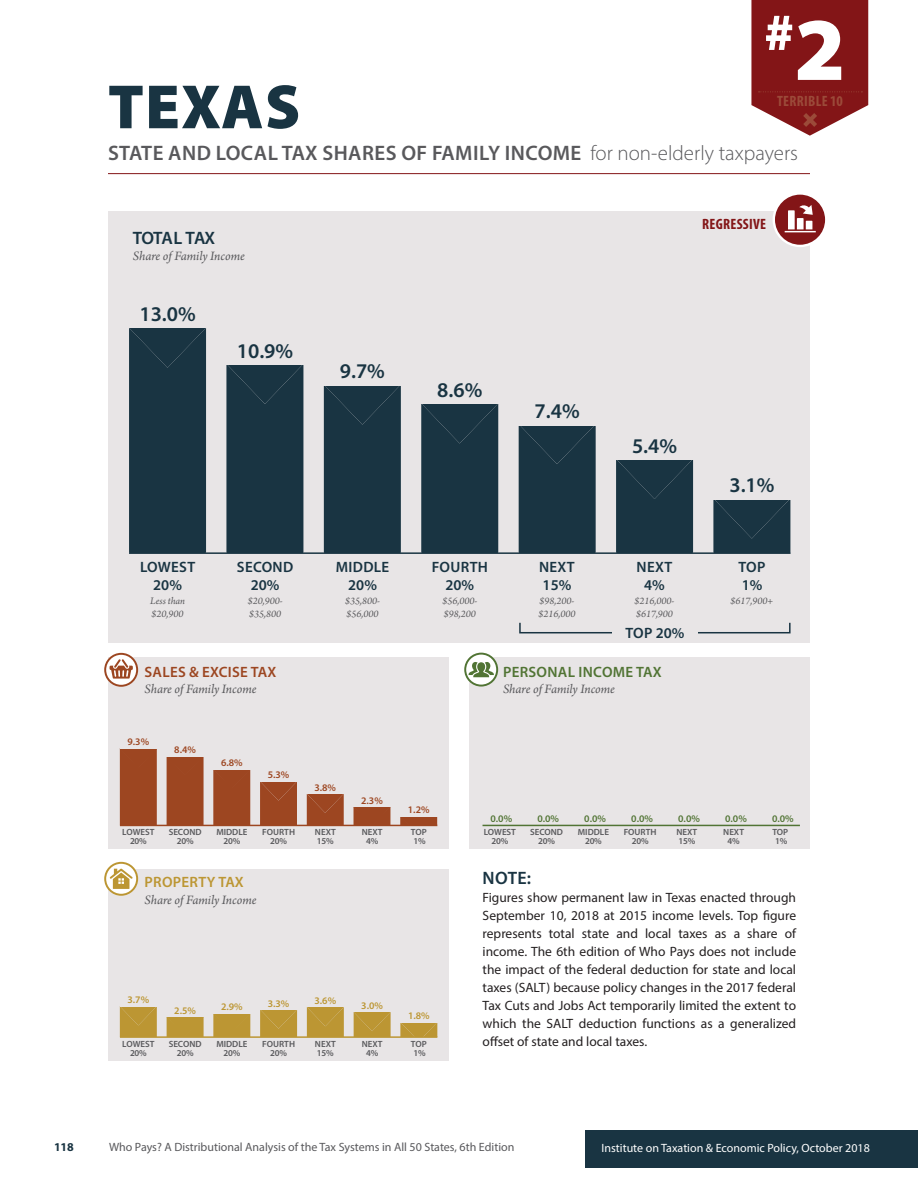
<style>
.page{position:relative;width:918px;height:1188px;background:#fff}
.page>*{position:absolute;margin:0;border:0;box-sizing:border-box;transform-origin:0 0}
.t1{font:111.45px/97.4px "Chartwell Bars";color:#193442;scale:1.8 1}
.t2{font:900 63px "Myriad Pro";letter-spacing:.02em;color:#193442}
.t3{font:53.7px/47px "Chartwell Bars";color:#517434;text-align:justify;scale:1.8 1}
.t4{font:53.55px/46.8px "Chartwell Bars";color:#bc9633;scale:1.8 1}
.t5{font:53.4px/46.8px "Chartwell Bars";color:#9d4621;scale:1.8 1}
.t6{font:900 52.5px "Myriad Pro";color:#fff}
.t7{font:600 21px "Myriad Pro";letter-spacing:.02em;color:#59595c}
.t8{font:600 21px "Myriad Pro";color:#193442}
.t9{font:600 18px "Myriad Pro";letter-spacing:-.055em;color:#193442}
.t10{font:600 15px/18px "Myriad Pro";letter-spacing:.02em;color:#193442;text-align:center}
.t11{font:600 15px "Myriad Pro";letter-spacing:.02em;color:#517434}
.t12{font:600 15px "Myriad Pro";letter-spacing:.02em;color:#9c4621}
.t13{font:600 15px "Myriad Pro";letter-spacing:.02em;color:#bc9633}
.t14{font:700 condensed 15px "Myriad Pro";letter-spacing:.02em;color:#9b4a39}
.t15{font:700 condensed 15px "Myriad Pro";letter-spacing:.02em;color:#831517}
.t16{font:13.5px/18px "Myriad Pro";color:#231f20;text-align:justify}
.t17{font:italic 13.5px "Arno Pro";letter-spacing:-.005em;color:#59595c}
.t18{font:12px "Myriad Pro";color:#59595c}
.t19{font:12px "Myriad Pro";color:#fff}
.t20{font:700 12px "Myriad Pro";color:#193442}
.t21{font:italic 10.5px/12.6px "Arno Pro";color:#59595c}
.t22{font:600 10.05px "Myriad Pro";color:#9d4621}
.t23{font:600 10.05px "Myriad Pro";color:#bc9633}
.t24{font:600 10.05px "Myriad Pro";color:#517434}
.t25{font:600 9px/9px "Myriad Pro";color:#59595c;text-align:center}
.s1{font-size:90px}
.s2{font-weight:300}
</style>
<div class="page">
<div style="left:585px;top:1130px;width:332px;height:38px;background:#193442"></div>
<div style="left:108px;top:658px;width:340px;height:191px;background:#e8e5e6"></div>
<div style="left:470px;top:658px;width:340px;height:191px;background:#e8e5e6"></div>
<div style="left:108px;top:869px;width:340px;height:192px;background:#e8e5e6"></div>
<div style="left:109px;top:211px;width:701px;height:432px;background:#e8e5e6"></div>
<hr style="left:129px;top:552px;width:662px;height:2px;background:#193442">
<svg style="left:751px;top:0;width:117px;height:136px;background:#923234"></svg>
<hr style="left:108px;top:173px;width:702px;height:1px;background:#831517">
<svg style="left:465px;top:654px;width:32px;height:32px"></svg>
<div style="left:464px;top:653px;width:34px;height:34px;border:2px solid #517434;border-radius:50%"></div>
<svg style="left:469px;top:662px;width:25px;height:15px"></svg>
<svg style="left:105px;top:863px;width:32px;height:32px"></svg>
<div style="left:104px;top:862px;width:34px;height:34px;border:2px solid #bc9633;border-radius:50%"></div>
<svg style="left:110px;top:869px;width:23px;height:20px"></svg>
<hr style="left:483px;top:825px;width:317px;height:1px;background:#517434">
<hr style="left:120px;top:825px;width:317px;height:1px;background:#9d4621">
<hr style="left:120px;top:1036px;width:317px;height:2px;background:#bc9633">
<svg style="left:774px;top:193px;width:52px;height:53px"></svg>
<div style="left:773px;top:192px;width:54px;height:55px;border:2px solid #fff;border-radius:50%"></div>
<svg style="left:785px;top:205px;width:31px;height:27px"></svg>
<svg style="left:105px;top:654px;width:32px;height:32px"></svg>
<div style="left:104px;top:653px;width:34px;height:34px;border:2px solid #9c4621;border-radius:50%"></div>
<svg style="left:110px;top:659px;width:23px;height:20px"></svg>
<h3 class="t6" style="left:764px;top:-3px;width:83px">#<span class="s1">2</span></h3>
<p class="t14" style="left:777px;top:91px;width:67px">TERRIBLE 10</p>
<h2 class="t2" style="left:108px;top:65px;width:194px">TEXAS</h2>
<h3 class="t7" style="left:108px;top:139px;width:692px">STATE AND LOCAL TAX SHARES OF FAMILY INCOME <span class="s2">for non-elderly taxpayers</span></h3>
<h3 class="t9" style="left:133px;top:226px;width:84px">TOTAL TAX</h3>
<p class="t17" style="left:133px;top:248px;width:113px">Share of Family Income</p>
<p class="t15" style="left:702px;top:215px;width:65px">REGRESSIVE</p>
<h1 class="t1" style="left:116px;top:593px;width:171px;rotate:-90deg">130=<br>109=<br>97=<br>86=<br>74=<br>54=<br>31=</h1>
<p class="t10" style="left:625px;top:623px;width:60px">TOP 20%</p>
<h3 class="t8" style="left:139px;top:301px;width:58px">13.0%</h3>
<h3 class="t8" style="left:237px;top:337px;width:58px">10.9%</h3>
<h3 class="t8" style="left:340px;top:358px;width:47px">9.7%</h3>
<h3 class="t8" style="left:437px;top:377px;width:47px">8.6%</h3>
<h3 class="t8" style="left:535px;top:398px;width:47px">7.4%</h3>
<h3 class="t8" style="left:632px;top:432px;width:47px">5.4%</h3>
<h3 class="t8" style="left:729px;top:472px;width:47px">3.1%</h3>
<p class="t10" style="left:140px;top:558px;width:57px">LOWEST<br>20%</p>
<p class="t21" style="left:150px;top:595px;width:36px">Less than $20,900</p>
<p class="t10" style="left:237px;top:558px;width:58px">SECOND<br>20%</p>
<p class="t21" style="left:248px;top:595px;width:36px">$20,900- $35,800</p>
<p class="t10" style="left:432px;top:558px;width:58px">FOURTH<br>20%</p>
<p class="t21" style="left:442px;top:595px;width:36px">$56,000- $98,200</p>
<p class="t10" style="left:738px;top:558px;width:28px;text-align:left">TOP<br>1%</p>
<p class="t21" style="left:731px;top:595px;width:44px">$617,900+</p>
<p class="t10" style="left:336px;top:558px;width:55px">MIDDLE<br>20%</p>
<p class="t21" style="left:345px;top:595px;width:36px">$35,800- $56,000</p>
<p class="t10" style="left:539px;top:558px;width:37px;text-align:left">NEXT<br>15%</p>
<p class="t21" style="left:539px;top:595px;width:38px">$98,200- $216,000</p>
<p class="t10" style="left:637px;top:558px;width:37px">NEXT<br>4%</p>
<p class="t21" style="left:635px;top:595px;width:41px">$216,000- $617,900</p>
<p class="t12" style="left:145px;top:662px;width:133px">SALES &amp; EXCISE TAX</p>
<p class="t17" style="left:145px;top:681px;width:113px">Share of Family Income</p>
<h3 class="t5" style="left:114px;top:845px;width:65px;rotate:-90deg">93=<br>84=<br>68=<br>53=<br>38=<br>23=<br>12=</h3>
<p class="t22" style="left:128px;top:736px;width:23px">9.3%</p>
<p class="t22" style="left:174px;top:743px;width:23px">8.4%</p>
<p class="t22" style="left:221px;top:756px;width:23px">6.8%</p>
<p class="t22" style="left:268px;top:769px;width:23px">5.3%</p>
<p class="t22" style="left:314px;top:781px;width:23px">3.8%</p>
<p class="t22" style="left:361px;top:794px;width:23px">2.3%</p>
<p class="t22" style="left:408px;top:804px;width:23px">1.2%</p>
<p class="t25" style="left:122px;top:827px;width:34px">LOWEST<br>20%</p>
<p class="t25" style="left:169px;top:827px;width:34px">SECOND<br>20%</p>
<p class="t25" style="left:262px;top:827px;width:34px">FOURTH<br>20%</p>
<p class="t25" style="left:411px;top:827px;width:17px;text-align:left">TOP<br>1%</p>
<p class="t25" style="left:216px;top:827px;width:33px">MIDDLE<br>20%</p>
<p class="t25" style="left:315px;top:827px;width:22px;text-align:left">NEXT<br>15%</p>
<p class="t25" style="left:362px;top:827px;width:22px">NEXT<br>4%</p>
<p class="t13" style="left:145px;top:873px;width:101px">PROPERTY TAX</p>
<p class="t17" style="left:145px;top:892px;width:113px">Share of Family Income</p>
<h3 class="t4" style="left:114px;top:1056px;width:40px;rotate:-90deg">37=<br>25=<br>29=<br>33=<br>36=<br>30=<br>18=</h3>
<p class="t23" style="left:128px;top:993px;width:23px">3.7%</p>
<p class="t23" style="left:268px;top:997px;width:23px">3.3%</p>
<p class="t23" style="left:315px;top:994px;width:23px">3.6%</p>
<p class="t23" style="left:361px;top:999px;width:23px">3.0%</p>
<p class="t23" style="left:174px;top:1004px;width:23px">2.5%</p>
<p class="t23" style="left:221px;top:1001px;width:23px">2.9%</p>
<p class="t23" style="left:408px;top:1010px;width:23px">1.8%</p>
<p class="t25" style="left:122px;top:1039px;width:34px">LOWEST<br>20%</p>
<p class="t25" style="left:169px;top:1039px;width:34px">SECOND<br>20%</p>
<p class="t25" style="left:262px;top:1039px;width:34px">FOURTH<br>20%</p>
<p class="t25" style="left:411px;top:1039px;width:17px;text-align:left">TOP<br>1%</p>
<p class="t25" style="left:216px;top:1039px;width:33px">MIDDLE<br>20%</p>
<p class="t25" style="left:315px;top:1039px;width:22px;text-align:left">NEXT<br>15%</p>
<p class="t25" style="left:362px;top:1039px;width:22px">NEXT<br>4%</p>
<p class="t11" style="left:503px;top:662px;width:160px">PERSONAL INCOME TAX</p>
<p class="t17" style="left:503px;top:681px;width:113px">Share of Family Income</p>
<h3 class="t3" style="left:477px;top:845px;width:23px;rotate:-90deg">0= 0= 0= 0= 0= 0= 0=</h3>
<p class="t24" style="left:490px;top:812px;width:23px">0.0%</p>
<p class="t24" style="left:537px;top:812px;width:23px">0.0%</p>
<p class="t24" style="left:584px;top:812px;width:23px">0.0%</p>
<p class="t24" style="left:631px;top:812px;width:23px">0.0%</p>
<p class="t24" style="left:678px;top:812px;width:23px">0.0%</p>
<p class="t24" style="left:725px;top:812px;width:23px">0.0%</p>
<p class="t24" style="left:772px;top:812px;width:23px">0.0%</p>
<p class="t25" style="left:484px;top:827px;width:34px">LOWEST<br>20%</p>
<p class="t25" style="left:530px;top:827px;width:34px">SECOND<br>20%</p>
<p class="t25" style="left:624px;top:827px;width:34px">FOURTH<br>20%</p>
<p class="t25" style="left:772px;top:827px;width:17px;text-align:left">TOP<br>1%</p>
<p class="t25" style="left:578px;top:827px;width:33px">MIDDLE<br>20%</p>
<p class="t25" style="left:676px;top:827px;width:22px;text-align:left">NEXT<br>15%</p>
<p class="t25" style="left:723px;top:827px;width:22px">NEXT<br>4%</p>
<h3 class="t9" style="left:483px;top:866px;width:50px">NOTE:</h3>
<p class="t16" style="left:483px;top:888px;width:315px">Figures show permanent law in Texas enacted through September 10, 2018 at 2015 income levels. Top figure represents total state and local taxes as a share of income. The 6th edition of Who Pays does not include the impact of the federal deduction for state and local taxes (SALT) because policy changes in the 2017 federal Tax Cuts and Jobs Act temporarily limited the extent to which the SALT deduction functions as a generalized offset of state and local taxes.</p>
<p class="t20" style="left:54px;top:1139px;width:21px">118</p>
<p class="t18" style="left:109px;top:1139px;width:407px">Who Pays? A Distributional Analysis of the Tax Systems in All 50 States, 6th Edition</p>
<p class="t19" style="left:602px;top:1140px;width:270px">Institute on Taxation &amp; Economic Policy, October 2018</p>
</div>
